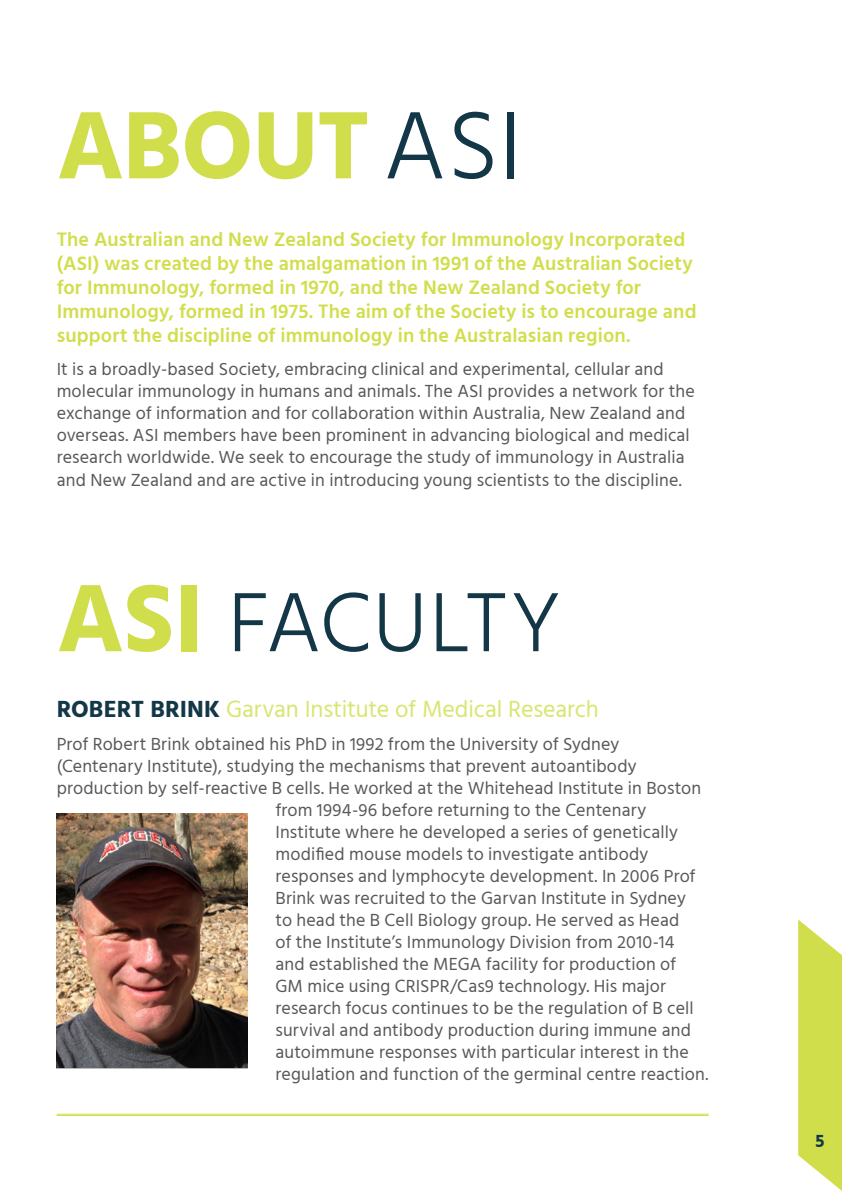
<style>
.page{position:relative;width:842px;height:1191px;background:#fff}
.page>*{position:absolute;margin:0;border:0;box-sizing:border-box;transform-origin:0 0}
.Heading{font:700 98px "Hind";letter-spacing:-.01em;color:#d1de4c}
.Heading-2{font:300 86px "Hind";color:#133747}
.Sub_Heading{font:24px "Hind";letter-spacing:-.005em;color:#dae570}
._1st_Paragraph{font:600 20px/24px "Hind";letter-spacing:.005em;color:#d1de4c}
.Body_Copy{font:18px/22px "Hind";letter-spacing:.01em;color:#57585a}
.t1{font:700 18px "Hind";color:#133747}
.s1{font-weight:300;color:#133747}
.s2{font-weight:700;font-size:98px;color:#d1de4c}
.s3{font-weight:700;color:#133747}
</style>
<div class="page">
<svg style="left:798px;top:919px;width:44px;height:272px;background:#d7e264"></svg>
<hr style="left:57px;top:1113px;width:652px;height:1px;background:#d1de4c">
<hr style="left:57px;top:1115px;width:652px;height:1px;background:#d1de4c">
<img style="left:57px;top:813px;width:190px;height:255px">
<p class="Heading" style="left:57px;top:87px;width:466px">ABOUT <span class="s1">ASI</span></p>
<p class="_1st_Paragraph" style="left:57px;top:229px;width:641px">The Australian and New Zealand Society for Immunology Incorporated (ASI) was created by the amalgamation in 1991 of the Australian Society for Immunology, formed in 1970, and the New Zealand Society for Immunology, formed in 1975. The aim of the Society is to encourage and support the discipline of immunology in the Australasian region.</p>
<p class="Body_Copy" style="left:57px;top:359px;width:639px">It is a broadly-based Society, embracing clinical and experimental, cellular and molecular immunology in humans and animals. The ASI provides a network for the exchange of information and for collaboration within Australia, New Zealand and overseas. ASI members have been prominent in advancing biological and medical research worldwide. We seek to encourage the study of immunology in Australia and New Zealand and are active in introducing young scientists to the discipline.</p>
<p class="Heading-2" style="left:57px;top:566px;width:506px"><span class="s2">ASI</span> FACULTY</p>
<p class="Sub_Heading" style="left:57px;top:693px;width:544px"><span class="s3">ROBERT BRINK</span> Garvan Institute of Medical Research</p>
<p class="Body_Copy" style="left:57px;top:734px;width:564px">Prof Robert Brink obtained his PhD in 1992 from the University of Sydney</p>
<p class="Body_Copy" style="left:57px;top:756px;width:581px">(Centenary Institute), studying the mechanisms that prevent autoantibody</p>
<p class="Body_Copy" style="left:57px;top:778px;width:646px">production by self-reactive B cells. He worked at the Whitehead Institute in Boston</p>
<p class="Body_Copy" style="left:275px;top:800px;width:372px">from 1994-96 before returning to the Centenary</p>
<p class="Body_Copy" style="left:275px;top:822px;width:404px">Institute where he developed a series of genetically</p>
<p class="Body_Copy" style="left:275px;top:844px;width:374px">modified mouse models to investigate antibody</p>
<p class="Body_Copy" style="left:275px;top:866px;width:422px">responses and lymphocyte development. In 2006 Prof</p>
<p class="Body_Copy" style="left:275px;top:888px;width:412px">Brink was recruited to the Garvan Institute in Sydney</p>
<p class="Body_Copy" style="left:275px;top:910px;width:405px">to head the B Cell Biology group. He served as Head</p>
<p class="Body_Copy" style="left:275px;top:932px;width:400px">of the Institute’s Immunology Division from 2010-14</p>
<p class="Body_Copy" style="left:275px;top:954px;width:402px">and established the MEGA facility for production of</p>
<p class="Body_Copy" style="left:275px;top:976px;width:392px">GM mice using CRISPR/Cas9 technology. His major</p>
<p class="Body_Copy" style="left:275px;top:998px;width:420px">research focus continues to be the regulation of B cell</p>
<p class="Body_Copy" style="left:275px;top:1020px;width:417px">survival and antibody production during immune and</p>
<p class="Body_Copy" style="left:275px;top:1042px;width:415px">autoimmune responses with particular interest in the</p>
<p class="Body_Copy" style="left:275px;top:1064px;width:434px">regulation and function of the germinal centre reaction.</p>
<p class="t1" style="left:815px;top:1130px;width:10px">5</p>
</div>
